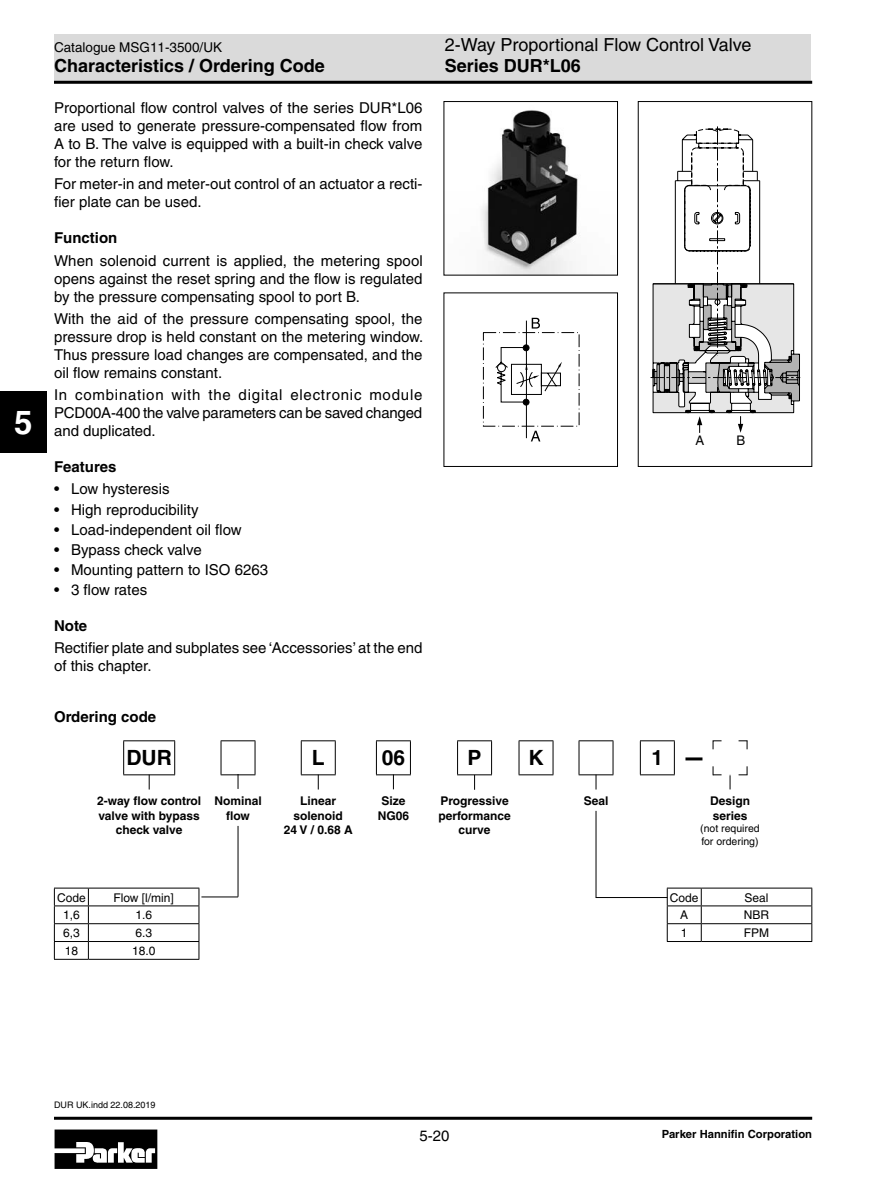
<style>
.page{position:relative;width:893px;height:1188px;background:#fff}
.page>*{position:absolute;margin:0;border:0;box-sizing:border-box;transform-origin:0 0}
.t1{font:700 33px "Helvetica";color:#fff}
.t2{font:700 21px "Helvetica";color:#000}
.t3{font:700 18px "Helvetica";color:#000}
.t4{font:18px "Helvetica";color:#000}
.Body_10P{font:15px/18px "Helvetica";color:#000;text-align:justify}
.Überschrift_10P{font:700 15px "Helvetica";color:#000}
.t5{font:13.5px "Helvetica";color:#000}
.t6{font:13.2px "Helvetica";color:#000}
.Head_8_bold{font:700 12px/14.4px "Helvetica";color:#000;text-align:center}
.t7{font:12px "Helvetica";color:#000}
.t8{font:700 11.25px "Helvetica";color:#000}
.Head_8_bold-2{font:10.5px/12.6px "Helvetica";color:#000}
.t9{font:9px "Helvetica";color:#000}
</style>
<div class="page">
<div style="left:54px;top:34px;width:757px;height:48px;background:#dadada"></div>
<div style="left:0;top:391px;width:47px;height:62px;background:#000"></div>
<hr style="left:54px;top:1117px;width:758px;height:3px;background:#000">
<hr style="left:54px;top:81px;width:758px;height:3px;background:#000">
<svg style="left:55px;top:1130px;width:102px;height:39px"></svg>
<div style="left:483px;top:332px;width:96px;height:95px;border:1px dashed #000"></div>
<svg style="left:495px;top:318px;width:67px;height:123px"></svg>
<div style="left:497px;top:364px;width:8px;height:8px;background:#fff;border-radius:50%"></div>
<div style="left:497px;top:363px;width:9px;height:9px;border:1px solid #000;border-radius:50%"></div>
<div style="left:444px;top:293px;width:174px;height:174px;border:1px solid #000"></div>
<hr style="left:238px;top:826px;width:1px;height:71px;background:#000">
<hr style="left:596px;top:811px;width:1px;height:87px;background:#000">
<hr style="left:201px;top:897px;width:37px;height:1px;background:#000">
<hr style="left:596px;top:897px;width:71px;height:1px;background:#000">
<hr style="left:54px;top:888px;width:34px;height:1px;background:#000">
<hr style="left:88px;top:888px;width:111px;height:1px;background:#000">
<hr style="left:54px;top:906px;width:34px;height:1px;background:#000">
<hr style="left:88px;top:906px;width:111px;height:1px;background:#000">
<hr style="left:54px;top:923px;width:34px;height:1px;background:#000">
<hr style="left:88px;top:923px;width:111px;height:1px;background:#000">
<hr style="left:54px;top:941px;width:34px;height:1px;background:#000">
<svg style="left:54px;top:888px;width:1px;height:71px"></svg>
<hr style="left:88px;top:941px;width:111px;height:1px;background:#000">
<svg style="left:88px;top:888px;width:1px;height:71px"></svg>
<svg style="left:199px;top:888px;width:1px;height:71px"></svg>
<hr style="left:54px;top:959px;width:34px;height:1px;background:#000">
<hr style="left:88px;top:959px;width:111px;height:1px;background:#000">
<hr style="left:667px;top:888px;width:34px;height:1px;background:#000">
<hr style="left:701px;top:888px;width:111px;height:1px;background:#000">
<hr style="left:667px;top:906px;width:34px;height:1px;background:#000">
<hr style="left:701px;top:906px;width:111px;height:1px;background:#000">
<hr style="left:667px;top:923px;width:34px;height:1px;background:#000">
<svg style="left:667px;top:888px;width:1px;height:53px"></svg>
<hr style="left:701px;top:923px;width:111px;height:1px;background:#000">
<svg style="left:701px;top:888px;width:1px;height:53px"></svg>
<svg style="left:811px;top:888px;width:1px;height:53px"></svg>
<hr style="left:667px;top:941px;width:34px;height:1px;background:#000">
<hr style="left:701px;top:941px;width:111px;height:1px;background:#000">
<svg style="left:393px;top:775px;width:1px;height:14px"></svg>
<svg style="left:318px;top:775px;width:1px;height:15px"></svg>
<svg style="left:238px;top:775px;width:1px;height:14px"></svg>
<svg style="left:149px;top:775px;width:1px;height:15px"></svg>
<svg style="left:596px;top:775px;width:1px;height:15px"></svg>
<svg style="left:474px;top:775px;width:1px;height:15px"></svg>
<hr style="left:221px;top:740px;width:34px;height:1px;background:#000">
<hr style="left:221px;top:741px;width:1px;height:33px;background:#000">
<hr style="left:255px;top:741px;width:1px;height:33px;background:#000">
<hr style="left:221px;top:774px;width:34px;height:1px;background:#000">
<hr style="left:301px;top:740px;width:35px;height:1px;background:#000">
<hr style="left:301px;top:741px;width:1px;height:33px;background:#000">
<hr style="left:335px;top:741px;width:1px;height:33px;background:#000">
<hr style="left:301px;top:774px;width:35px;height:1px;background:#000">
<hr style="left:376px;top:740px;width:35px;height:1px;background:#000">
<hr style="left:376px;top:741px;width:1px;height:33px;background:#000">
<hr style="left:410px;top:741px;width:1px;height:33px;background:#000">
<hr style="left:376px;top:774px;width:35px;height:1px;background:#000">
<hr style="left:123px;top:740px;width:52px;height:1px;background:#000">
<hr style="left:123px;top:741px;width:1px;height:33px;background:#000">
<hr style="left:174px;top:741px;width:1px;height:33px;background:#000">
<hr style="left:123px;top:774px;width:52px;height:1px;background:#000">
<hr style="left:519px;top:740px;width:34px;height:1px;background:#000">
<hr style="left:519px;top:741px;width:1px;height:33px;background:#000">
<hr style="left:553px;top:741px;width:1px;height:33px;background:#000">
<hr style="left:519px;top:774px;width:34px;height:1px;background:#000">
<hr style="left:579px;top:740px;width:34px;height:1px;background:#000">
<hr style="left:579px;top:741px;width:1px;height:33px;background:#000">
<hr style="left:613px;top:741px;width:1px;height:33px;background:#000">
<hr style="left:579px;top:774px;width:34px;height:1px;background:#000">
<svg style="left:712px;top:740px;width:36px;height:49px"></svg>
<hr style="left:457px;top:740px;width:35px;height:1px;background:#000">
<hr style="left:457px;top:741px;width:1px;height:33px;background:#000">
<hr style="left:491px;top:741px;width:1px;height:33px;background:#000">
<hr style="left:457px;top:774px;width:35px;height:1px;background:#000">
<img style="left:482px;top:110px;width:96px;height:164px">
<div style="left:444px;top:101px;width:174px;height:175px;border:1px solid #000"></div>
<svg style="left:650px;top:126px;width:151px;height:307px"></svg>
<div style="left:638px;top:101px;width:174px;height:366px;border:1px solid #000"></div>
<hr style="left:640px;top:740px;width:35px;height:1px;background:#000">
<hr style="left:640px;top:741px;width:1px;height:33px;background:#000">
<hr style="left:674px;top:741px;width:1px;height:33px;background:#000">
<hr style="left:640px;top:774px;width:35px;height:1px;background:#000">
<hr style="left:685px;top:757px;width:17px;height:3px;background:#000">
<h1 class="t1" style="left:14px;top:402px;width:20px">5</h1>
<p class="t5" style="left:54px;top:39px;width:170px">Catalogue MSG11-3500/UK</p>
<p class="t3" style="left:54px;top:55px;width:272px">Characteristics / Ordering Code</p>
<p class="Body_10P" style="left:54px;top:99px;width:370px">Proportional flow control valves of the series DUR*L06 are used to generate pressure-compensated flow from A to B. The valve is equipped with a built-in check valve for the return flow.</p>
<p class="Body_10P" style="left:54px;top:175px;width:370px">For meter-in and meter-out control of an actuator a recti&shy;fier plate can be used.</p>
<p class="Überschrift_10P" style="left:54px;top:229px;width:65px">Function</p>
<p class="Body_10P" style="left:54px;top:251px;width:370px">When solenoid current is applied, the metering spool opens against the reset spring and the flow is regulated by the pressure compensating spool to port B.</p>
<p class="Body_10P" style="left:54px;top:310px;width:371px">With the aid of the pressure compensating spool, the pressure drop is held constant on the metering window.<br>Thus pressure load changes are compensated, and the oil flow remains constant.</p>
<p class="Body_10P" style="left:54px;top:386px;width:370px">In combination with the digital electronic module PCD00A-400 the valve parameters can be saved changed and duplicated.</p>
<p class="Überschrift_10P" style="left:54px;top:458px;width:64px">Features</p>
<p class="Body_10P" style="left:54px;top:480px;width:117px">• Low hysteresis</p>
<p class="Body_10P" style="left:54px;top:500px;width:146px">• High reproducibility</p>
<p class="Body_10P" style="left:54px;top:520px;width:189px">• Load-independent oil flow</p>
<p class="Body_10P" style="left:54px;top:541px;width:149px">• Bypass check valve</p>
<p class="Body_10P" style="left:54px;top:561px;width:216px">• Mounting pattern to ISO 6263</p>
<p class="Body_10P" style="left:54px;top:581px;width:95px">• 3 flow rates</p>
<p class="Überschrift_10P" style="left:54px;top:617px;width:35px">Note</p>
<p class="Body_10P" style="left:54px;top:639px;width:370px">Rectifier plate and subplates see ‘Accessories’ at the end of this chapter.</p>
<p class="Überschrift_10P" style="left:54px;top:707px;width:104px">Ordering code</p>
<p class="t4" style="left:445px;top:34px;width:308px">2-Way Proportional Flow Control Valve</p>
<p class="t3" style="left:445px;top:55px;width:138px">Series DUR*L06</p>
<p class="t6" style="left:695px;top:433px;width:10px">A</p>
<p class="t6" style="left:736px;top:433px;width:10px">B</p>
<p class="t2" style="left:126px;top:745px;width:47px">DUR</p>
<p class="t2" style="left:312px;top:745px;width:14px">L</p>
<p class="t2" style="left:382px;top:745px;width:25px">06</p>
<p class="t2" style="left:468px;top:745px;width:16px">P</p>
<p class="t2" style="left:528px;top:745px;width:17px">K</p>
<p class="Head_8_bold" style="left:97px;top:794px;width:106px">2-way flow control valve with bypass check valve</p>
<p class="Head_8_bold" style="left:214px;top:794px;width:49px">Nominal flow</p>
<p class="Head_8_bold" style="left:300px;top:794px;width:38px">Linear</p>
<p class="Head_8_bold" style="left:294px;top:808px;width:51px">solenoid</p>
<p class="Head_8_bold" style="left:284px;top:823px;width:71px">24 V / 0.68 A</p>
<p class="t7" style="left:57px;top:890px;width:30px">Code</p>
<p class="t7" style="left:113px;top:890px;width:62px">Flow [l/min]</p>
<p class="t7" style="left:63px;top:908px;width:18px">1,6</p>
<p class="t7" style="left:135px;top:908px;width:18px">1.6</p>
<p class="t7" style="left:63px;top:926px;width:18px">6,3</p>
<p class="t7" style="left:135px;top:926px;width:18px">6.3</p>
<p class="t7" style="left:65px;top:944px;width:15px">18</p>
<p class="t7" style="left:132px;top:944px;width:25px">18.0</p>
<p class="Head_8_bold" style="left:381px;top:794px;width:26px">Size</p>
<p class="Head_8_bold" style="left:378px;top:808px;width:33px">NG06</p>
<p class="Head_8_bold" style="left:440px;top:794px;width:70px">Progressive</p>
<p class="Head_8_bold" style="left:584px;top:794px;width:26px">Seal</p>
<p class="Head_8_bold" style="left:438px;top:808px;width:74px">performance curve</p>
<p class="t2" style="left:651px;top:745px;width:13px">1</p>
<p class="Head_8_bold" style="left:710px;top:794px;width:42px">Design</p>
<p class="Head_8_bold" style="left:713px;top:808px;width:36px">series</p>
<p class="Head_8_bold-2" style="left:700px;top:822px;width:61px">(not required for ordering)</p>
<p class="t7" style="left:670px;top:890px;width:30px">Code</p>
<p class="t7" style="left:744px;top:890px;width:26px">Seal</p>
<p class="t7" style="left:680px;top:908px;width:10px">A</p>
<p class="t7" style="left:744px;top:908px;width:27px">NBR</p>
<p class="t7" style="left:681px;top:926px;width:8px">1</p>
<p class="t7" style="left:744px;top:926px;width:27px">FPM</p>
<p class="t9" style="left:54px;top:1100px;width:103px">DUR UK.indd 22.08.2019</p>
<p class="Body_10P" style="left:420px;top:1126px;width:32px">5-20</p>
<p class="t8" style="left:662px;top:1127px;width:152px">Parker Hannifin Corporation</p>
</div>
